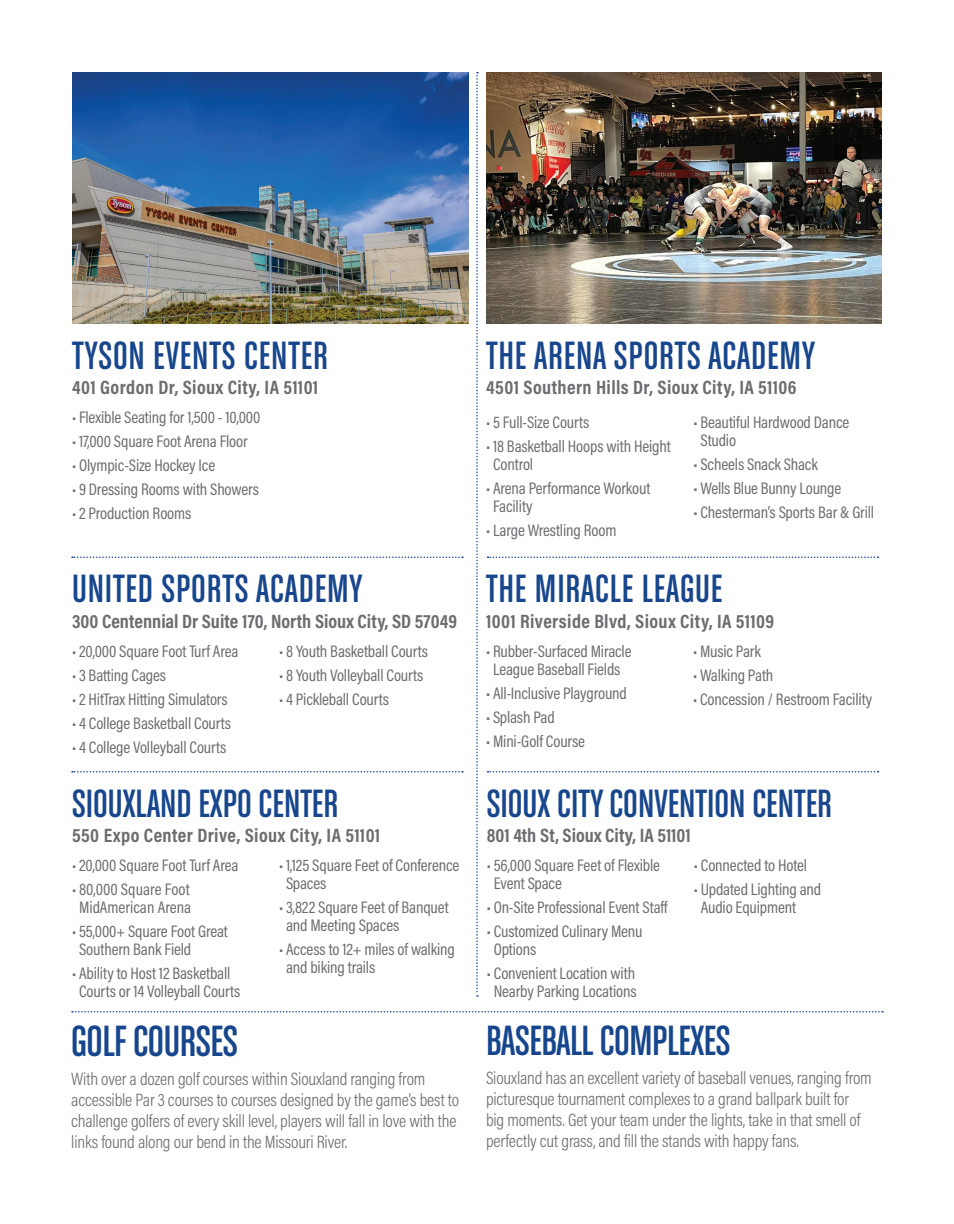
<style>
.page{position:relative;width:954px;height:1224px;background:#fff}
.page>*{position:absolute;margin:0;border:0;box-sizing:border-box;transform-origin:0 0}
.Subhead{font:46.5px "Chalet Comprime Cologne Eighty";letter-spacing:-.01em;color:#17468d}
.Subhead-2{font:45px "Chalet Comprime Cologne Eighty";letter-spacing:-.01em;color:#17468d}
.Sports_Name{font:42px "Chalet Comprime Cologne Eighty";letter-spacing:.02em;color:#17468d}
.Sports_Name-2{font:42px "Chalet Comprime Cologne Eighty";color:#17468d}
.Sports_Name-3{font:700 19.5px "Acumin Pro Cond";letter-spacing:.02em;color:#6c6d70}
.Sports_Name-4{font:700 19.5px "Acumin Pro Cond";color:#6c6d70}
.Body_Copy{font:300 18px/21px "Acumin Pro Cond";letter-spacing:-.01em;color:#6c6d70}
.Sport_Bullet_List{font:16.8px/18px "Acumin Pro Cond";letter-spacing:-.01em;color:#6c6d70}
</style>
<div class="page">
<img style="left:72px;top:72px;width:396px;height:252px">
<img style="left:486px;top:72px;width:396px;height:252px">
<svg style="left:72px;top:771px;width:391px;height:1px"></svg>
<svg style="left:488px;top:771px;width:391px;height:1px"></svg>
<svg style="left:72px;top:556px;width:391px;height:2px"></svg>
<svg style="left:488px;top:556px;width:391px;height:2px"></svg>
<svg style="left:72px;top:1011px;width:811px;height:1px"></svg>
<svg style="left:476px;top:72px;width:2px;height:925px"></svg>
<p class="Sports_Name" style="left:72px;top:332px;width:257px">TYSON EVENTS CENTER</p>
<p class="Sports_Name-3" style="left:72px;top:375px;width:248px">401 Gordon Dr, Sioux City, IA 51101</p>
<p class="Sport_Bullet_List" style="left:72px;top:408px;width:190px">• Flexible Seating for 1,500 - 10,000</p>
<p class="Sport_Bullet_List" style="left:72px;top:432px;width:177px">• 17,000 Square Foot Arena Floor</p>
<p class="Sport_Bullet_List" style="left:72px;top:456px;width:145px">• Olympic-Size Hockey Ice</p>
<p class="Sport_Bullet_List" style="left:72px;top:480px;width:189px">• 9 Dressing Rooms with Showers</p>
<p class="Sport_Bullet_List" style="left:72px;top:504px;width:121px">• 2 Production Rooms</p>
<p class="Sports_Name" style="left:72px;top:566px;width:292px">UNITED SPORTS ACADEMY</p>
<p class="Sports_Name-4" style="left:72px;top:608px;width:387px">300 Centennial Dr Suite 170, North Sioux City, SD 57049</p>
<p class="Sport_Bullet_List" style="left:72px;top:642px;width:168px">• 20,000 Square Foot Turf Area</p>
<p class="Sport_Bullet_List" style="left:72px;top:666px;width:96px">• 3 Batting Cages</p>
<p class="Sport_Bullet_List" style="left:72px;top:690px;width:157px">• 2 HitTrax Hitting Simulators</p>
<p class="Sport_Bullet_List" style="left:72px;top:714px;width:161px">• 4 College Basketball Courts</p>
<p class="Sport_Bullet_List" style="left:72px;top:738px;width:156px">• 4 College Volleyball Courts</p>
<p class="Sport_Bullet_List" style="left:279px;top:642px;width:151px">• 8 Youth Basketball Courts</p>
<p class="Sport_Bullet_List" style="left:279px;top:666px;width:146px">• 8 Youth Volleyball Courts</p>
<p class="Sport_Bullet_List" style="left:279px;top:690px;width:112px">• 4 Pickleball Courts</p>
<p class="Sports_Name-2" style="left:72px;top:780px;width:268px">SIOUXLAND EXPO CENTER</p>
<p class="Sports_Name-3" style="left:72px;top:823px;width:310px">550 Expo Center Drive, Sioux City, IA 51101</p>
<p class="Sport_Bullet_List" style="left:72px;top:856px;width:168px">• 20,000 Square Foot Turf Area</p>
<p class="Sport_Bullet_List" style="left:72px;top:880px;width:121px;text-align:center">• 80,000 Square Foot<br>MidAmerican Arena</p>
<p class="Sport_Bullet_List" style="left:79px;top:922px;width:150px;text-indent:-7px">• 55,000+ Square Foot Great<br>Southern Bank Field</p>
<p class="Sport_Bullet_List" style="left:72px;top:964px;width:170px;text-align:center">• Ability to Host 12 Basketball<br>Courts or 14 Volleyball Courts</p>
<p class="Sport_Bullet_List" style="left:286px;top:856px;width:175px;text-indent:-7px">• 1,125 Square Feet of Conference<br>Spaces</p>
<p class="Sport_Bullet_List" style="left:286px;top:898px;width:164px;text-indent:-7px">• 3,822 Square Feet of Banquet and Meeting Spaces</p>
<p class="Sport_Bullet_List" style="left:286px;top:940px;width:170px;text-indent:-7px">• Access to 12+ miles of walking and biking trails</p>
<p class="Subhead" style="left:71px;top:1016px;width:168px">GOLF COURSES</p>
<p class="Body_Copy" style="left:71px;top:1068px;width:389px">With over a dozen golf courses within Siouxland ranging from accessible Par 3 courses to courses designed by the game’s best to challenge golfers of every skill level, players will fall in love with the links found along our bend in the Missouri River.</p>
<p class="Sports_Name" style="left:486px;top:332px;width:330px">THE ARENA SPORTS ACADEMY</p>
<p class="Sports_Name-3" style="left:486px;top:375px;width:312px">4501 Southern Hills Dr, Sioux City, IA 51106</p>
<p class="Sport_Bullet_List" style="left:486px;top:412px;width:105px">• 5 Full-Size Courts</p>
<p class="Sport_Bullet_List" style="left:493px;top:436px;width:179px;text-indent:-7px">• 18 Basketball Hoops with Height<br>Control</p>
<p class="Sport_Bullet_List" style="left:493px;top:478px;width:159px;text-indent:-7px">• Arena Performance Workout<br>Facility</p>
<p class="Sport_Bullet_List" style="left:486px;top:520px;width:132px">• Large Wrestling Room</p>
<p class="Sport_Bullet_List" style="left:700px;top:412px;width:151px;text-indent:-7px">• Beautiful Hardwood Dance<br>Studio</p>
<p class="Sport_Bullet_List" style="left:693px;top:454px;width:126px">• Scheels Snack Shack</p>
<p class="Sport_Bullet_List" style="left:693px;top:478px;width:149px">• Wells Blue Bunny Lounge</p>
<p class="Sport_Bullet_List" style="left:693px;top:502px;width:182px">• Chesterman’s Sports Bar &amp; Grill</p>
<p class="Sports_Name" style="left:486px;top:566px;width:238px">THE MIRACLE LEAGUE</p>
<p class="Sports_Name-3" style="left:486px;top:608px;width:290px">1001 Riverside Blvd, Sioux City, IA 51109</p>
<p class="Sport_Bullet_List" style="left:486px;top:642px;width:147px;text-align:center">• Rubber-Surfaced Miracle<br>League Baseball Fields</p>
<p class="Sport_Bullet_List" style="left:486px;top:684px;width:142px">• All-Inclusive Playground</p>
<p class="Sport_Bullet_List" style="left:486px;top:708px;width:70px">• Splash Pad</p>
<p class="Sport_Bullet_List" style="left:486px;top:732px;width:101px">• Mini-Golf Course</p>
<p class="Sport_Bullet_List" style="left:693px;top:642px;width:69px">• Music Park</p>
<p class="Sport_Bullet_List" style="left:693px;top:666px;width:82px">• Walking Path</p>
<p class="Sport_Bullet_List" style="left:693px;top:690px;width:181px">• Concession / Restroom Facility</p>
<p class="Sports_Name-2" style="left:487px;top:780px;width:347px">SIOUX CITY CONVENTION CENTER</p>
<p class="Sports_Name-4" style="left:487px;top:823px;width:205px">801 4th St, Sioux City, IA 51101</p>
<p class="Sport_Bullet_List" style="left:494px;top:856px;width:168px;text-indent:-7px">• 56,000 Square Feet of Flexible<br>Event Space</p>
<p class="Sport_Bullet_List" style="left:487px;top:898px;width:183px">• On-Site Professional Event Staff</p>
<p class="Sport_Bullet_List" style="left:494px;top:922px;width:150px;text-indent:-7px">• Customized Culinary Menu<br>Options</p>
<p class="Sport_Bullet_List" style="left:487px;top:964px;width:151px;text-align:center">• Convenient Location with<br>Nearby Parking Locations</p>
<p class="Sport_Bullet_List" style="left:694px;top:856px;width:115px">• Connected to Hotel</p>
<p class="Sport_Bullet_List" style="left:701px;top:880px;width:122px;text-indent:-7px">• Updated Lighting and<br>Audio Equipment</p>
<p class="Subhead-2" style="left:486px;top:1016px;width:246px">BASEBALL COMPLEXES</p>
<p class="Body_Copy" style="left:486px;top:1067px;width:387px">Siouxland has an excellent variety of baseball venues, ranging from picturesque tournament complexes to a grand ballpark built for big moments. Get your team under the lights, take in that smell of perfectly cut grass, and fill the stands with happy fans.</p>
</div>
